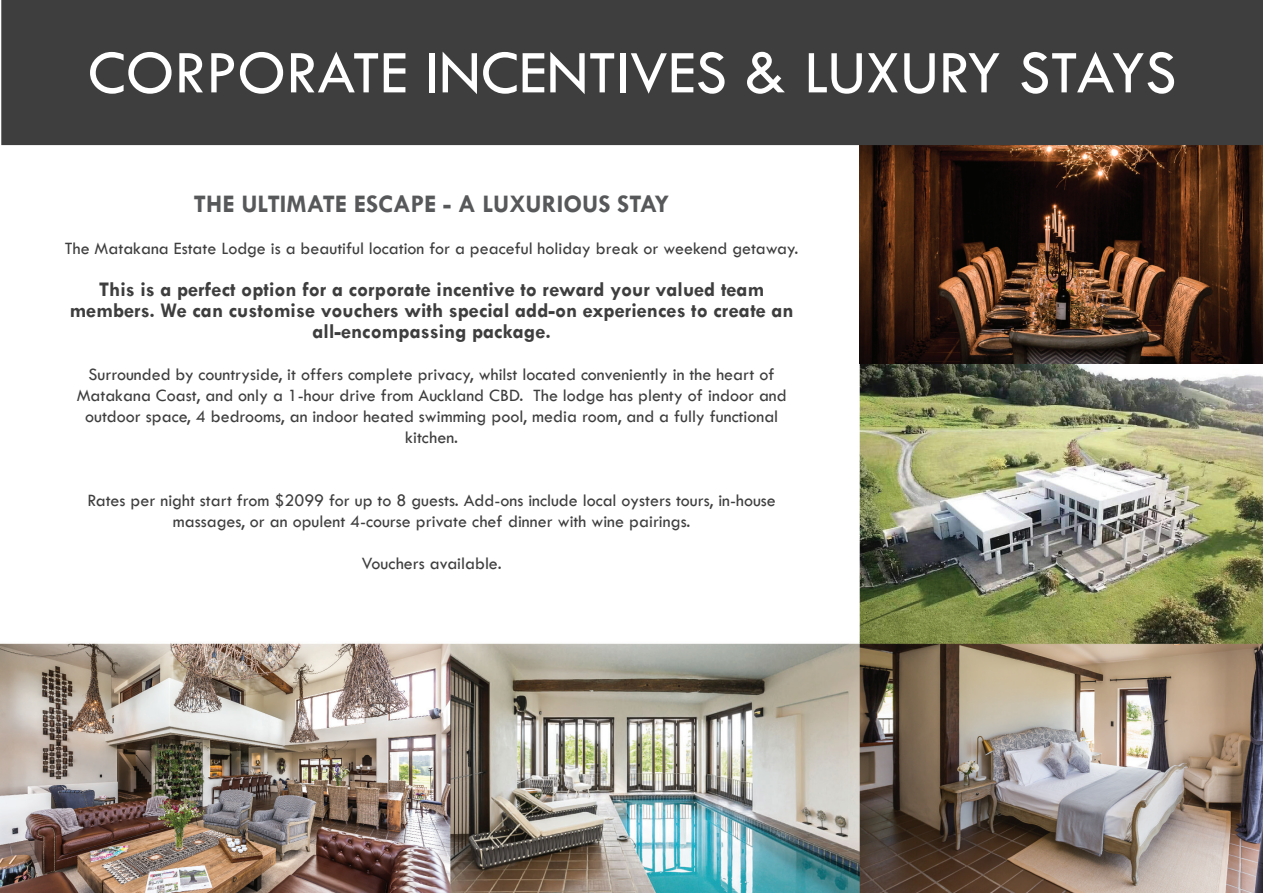
<style>
.page{position:relative;width:1263px;height:893px;background:#fff}
.page>*{position:absolute;margin:0;border:0;box-sizing:border-box;transform-origin:0 0}
.t1{font:63px "Tw Cen";color:#fff}
.t2{font:700 25.5px "Tw Cen";color:#57585a}
.t3{font:700 21px/21px "Tw Cen";color:#3e3e3f;text-align:center}
.t4{font:18px/21px "Tw Cen";color:#3e3e3f;text-align:center}
</style>
<div class="page">
<img style="left:860px;top:145px;width:403px;height:220px">
<img style="left:1px;top:365px;width:1262px;height:528px">
<div style="left:1px;top:0;width:1262px;height:145px;background:#3e3e3f"></div>
<h1 class="t1" style="left:88px;top:35px;width:1090px">CORPORATE INCENTIVES &amp; LUXURY STAYS</h1>
<h2 class="t2" style="left:194px;top:189px;width:477px">THE ULTIMATE ESCAPE - A LUXURIOUS STAY</h2>
<p class="t4" style="left:65px;top:238px;width:735px">The Matakana Estate Lodge is a beautiful location for a peaceful holiday break or weekend getaway.</p>
<p class="t3" style="left:70px;top:279px;width:725px">This is a perfect option for a corporate incentive to reward your valued team members. We can customise vouchers with special add-on experiences to create an all-encompassing package.</p>
<p class="t4" style="left:77px;top:364px;width:712px">Surrounded by countryside, it offers complete privacy, whilst located conveniently in the heart of Matakana Coast, and only a 1-hour drive from Auckland CBD. The lodge has plenty of indoor and outdoor space, 4 bedrooms, an indoor heated swimming pool, media room, and a fully functional kitchen.</p>
<p class="t4" style="left:88px;top:490px;width:690px">Rates per night start from $2099 for up to 8 guests. Add-ons include local oysters tours, in-house massages, or an opulent 4-course private chef dinner with wine pairings.</p>
<p class="t4" style="left:362px;top:553px;width:142px">Vouchers available.</p>
</div>
